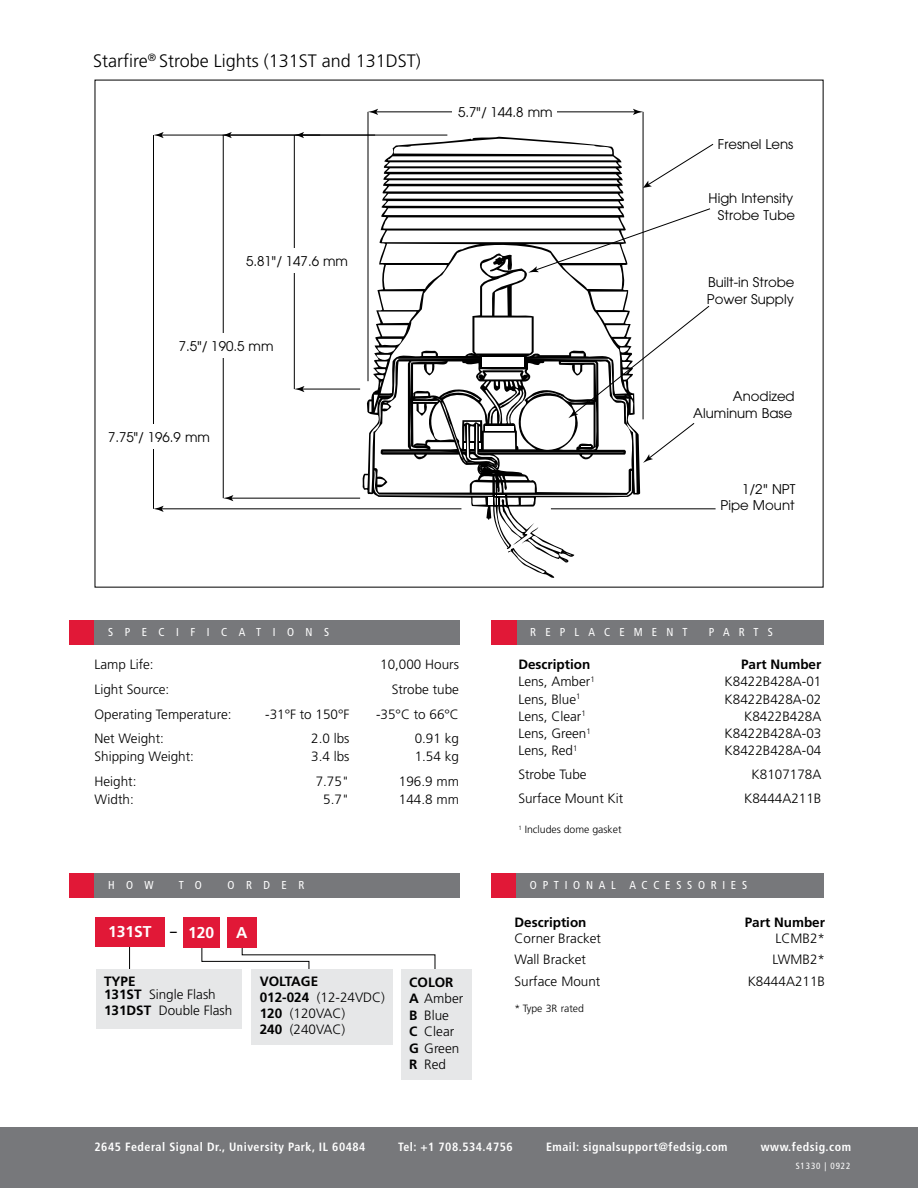
<style>
.page{position:relative;width:918px;height:1188px;background:#fff}
.page>*{position:absolute;margin:0;border:0;box-sizing:border-box;transform-origin:0 0}
.t1{font:300 18px "Frutiger LT Std";color:#000}
.t2{font:700 15.6px "Frutiger LT Std";color:#fff}
.t3{font:300 13.5px/16.5px "Frutiger LT Std";color:#000}
.t4{font:700 13.5px "Frutiger LT Std";color:#000}
.t5{font:13.35px/16.6px "Avant Garde";color:#000;text-align:right}
.t6{font:700 condensed 12px "Frutiger LT Std";letter-spacing:.045em;color:#fff}
.t7{font:condensed 11.55px "Frutiger LT Std";letter-spacing:.8em;color:#fff}
.t8{font:condensed 11.55px "Frutiger LT Std";letter-spacing:.5em;color:#fff}
.t9{font:condensed 11.55px "Frutiger LT Std";letter-spacing:1em;color:#fff}
.t10{font:300 10.5px "Frutiger LT Std";color:#000}
.t11{font:condensed 9px "Frutiger LT Std";letter-spacing:.1em;color:#fff}
.s1{font-weight:700}
</style>
<div class="page">
<div style="left:0;top:1127px;width:918px;height:61px;background:#77787b"></div>
<hr style="left:368px;top:112px;width:1px;height:269px;background:#000">
<hr style="left:643px;top:112px;width:1px;height:307px;background:#000">
<hr style="left:375px;top:111px;width:261px;height:1px;background:#000">
<svg style="left:368px;top:109px;width:10px;height:6px"></svg>
<svg style="left:633px;top:109px;width:10px;height:6px"></svg>
<div style="left:452px;top:107px;width:105px;height:10px;background:#fff"></div>
<hr style="left:301px;top:135px;width:146px;height:1px;background:#000">
<svg style="left:294px;top:132px;width:10px;height:6px"></svg>
<hr style="left:301px;top:389px;width:59px;height:1px;background:#000">
<svg style="left:294px;top:386px;width:10px;height:6px"></svg>
<hr style="left:294px;top:135px;width:1px;height:254px;background:#000">
<div style="left:244px;top:249px;width:105px;height:24px;background:#fff"></div>
<hr style="left:230px;top:498px;width:130px;height:1px;background:#000">
<svg style="left:223px;top:495px;width:10px;height:6px"></svg>
<hr style="left:223px;top:135px;width:1px;height:363px;background:#000">
<div style="left:173px;top:333px;width:105px;height:25px;background:#fff"></div>
<hr style="left:153px;top:135px;width:1px;height:374px;background:#000">
<hr style="left:160px;top:508px;width:301px;height:1px;background:#000">
<svg style="left:153px;top:506px;width:11px;height:6px"></svg>
<svg style="left:364px;top:139px;width:350px;height:439px"></svg>
<hr style="left:551px;top:508px;width:165px;height:1px;background:#000">
<div style="left:106px;top:425px;width:104px;height:24px;background:#fff"></div>
<svg style="left:222px;top:132px;width:10px;height:6px"></svg>
<hr style="left:160px;top:135px;width:160px;height:1px;background:#000">
<svg style="left:153px;top:132px;width:11px;height:6px"></svg>
<div style="left:70px;top:873px;width:25px;height:25px;background:#e11837"></div>
<div style="left:94px;top:873px;width:365px;height:25px;background:#77787b"></div>
<div style="left:70px;top:620px;width:25px;height:25px;background:#e11837"></div>
<div style="left:94px;top:620px;width:366px;height:25px;background:#77787b"></div>
<svg style="left:129px;top:946px;width:1px;height:23px"></svg>
<svg style="left:201px;top:942px;width:235px;height:46px"></svg>
<div style="left:95px;top:917px;width:69px;height:29px;background:#e11837"></div>
<div style="left:183px;top:917px;width:37px;height:30px;background:#e11837"></div>
<div style="left:227px;top:917px;width:29px;height:30px;background:#e11837"></div>
<div style="left:96px;top:969px;width:146px;height:59px;background:#e6e7e8"></div>
<div style="left:251px;top:969px;width:141px;height:76px;background:#e6e7e8"></div>
<div style="left:492px;top:620px;width:25px;height:25px;background:#e11837"></div>
<div style="left:517px;top:620px;width:307px;height:25px;background:#77787b"></div>
<div style="left:491px;top:873px;width:26px;height:25px;background:#e11837"></div>
<div style="left:516px;top:873px;width:308px;height:25px;background:#77787b"></div>
<div style="left:401px;top:969px;width:71px;height:111px;background:#e6e7e8"></div>
<h1 class="t1" style="left:93px;top:51px;width:329px">Starfire<sup>®</sup> Strobe Lights (131ST and 131DST)</h1>
<p class="t5" style="left:458px;top:103px;width:96px">5.7"/ 144.8 mm</p>
<p class="t5" style="left:246px;top:253px;width:103px">5.81"/ 147.6 mm</p>
<p class="t5" style="left:179px;top:338px;width:96px">7.5"/ 190.5 mm</p>
<p class="t5" style="left:108px;top:429px;width:103px">7.75"/ 196.9 mm</p>
<p class="t5" style="left:718px;top:136px;width:77px">Fresnel Lens</p>
<p class="t5" style="left:709px;top:190px;width:88px">High Intensity<br>Strobe Tube</p>
<p class="t5" style="left:707px;top:274px;width:89px;text-align:left">Built-in Strobe<br>Power Supply</p>
<p class="t5" style="left:693px;top:388px;width:103px">Anodized<br>Aluminum Base</p>
<p class="t5" style="left:721px;top:480px;width:76px">1/2" NPT<br>Pipe Mount</p>
<p class="t9" style="left:108px;top:625px;width:222px">SPECIFICATIONS</p>
<p class="t3" style="left:94px;top:657px;width:61px">Lamp Life:</p>
<p class="t3" style="left:380px;top:657px;width:80px">10,000 Hours</p>
<p class="t3" style="left:94px;top:681px;width:76px">Light Source:</p>
<p class="t3" style="left:392px;top:681px;width:69px">Strobe tube</p>
<p class="t3" style="left:94px;top:706px;width:139px">Operating Temperature:</p>
<p class="t3" style="left:265px;top:706px;width:86px">-31°F to 150°F</p>
<p class="t3" style="left:376px;top:706px;width:84px">-35°C to 66°C</p>
<p class="t3" style="left:94px;top:731px;width:71px">Net Weight:</p>
<p class="t3" style="left:311px;top:731px;width:40px">2.0 lbs</p>
<p class="t3" style="left:415px;top:731px;width:46px">0.91 kg</p>
<p class="t3" style="left:94px;top:749px;width:101px">Shipping Weight:</p>
<p class="t3" style="left:311px;top:749px;width:40px">3.4 lbs</p>
<p class="t3" style="left:415px;top:749px;width:46px">1.54 kg</p>
<p class="t3" style="left:94px;top:773px;width:44px">Height:</p>
<p class="t3" style="left:316px;top:773px;width:35px">7.75"</p>
<p class="t3" style="left:399px;top:773px;width:62px">196.9 mm</p>
<p class="t3" style="left:94px;top:791px;width:41px">Width:</p>
<p class="t3" style="left:323px;top:791px;width:28px">5.7"</p>
<p class="t3" style="left:399px;top:791px;width:62px">144.8 mm</p>
<p class="t7" style="left:108px;top:879px;width:47px">HOW</p>
<p class="t7" style="left:179px;top:879px;width:25px">T O</p>
<p class="t7" style="left:228px;top:879px;width:78px">ORDER</p>
<p class="t2" style="left:108px;top:923px;width:45px">131ST</p>
<p class="t2" style="left:188px;top:923px;width:28px">120</p>
<p class="t2" style="left:236px;top:924px;width:13px">A</p>
<p class="t3" style="left:104px;top:974px;width:113px;line-height:13.5px"><span class="s1">TYPE<br>131ST</span> Single Flash</p>
<p class="t3" style="left:104px;top:1002px;width:130px"><span class="s1">131DST</span> Double Flash</p>
<p class="t4" style="left:170px;top:923px;width:8px">–</p>
<p class="t3" style="left:260px;top:973px;width:127px"><span class="s1">VOLTAGE<br>012-024</span> (12-24VDC)<br><span class="s1">120</span> (120VAC)<br><span class="s1">240</span> (240VAC)</p>
<p class="t3" style="left:409px;top:974px;width:55px"><span class="s1">COLOR<br>A</span> Amber<br><span class="s1">B</span> Blue<br><span class="s1">C</span> Clear<br><span class="s1">G</span> Green<br><span class="s1">R</span> Red</p>
<p class="t7" style="left:530px;top:625px;width:159px">REPLACEMENT</p>
<p class="t7" style="left:709px;top:625px;width:66px">PARTS</p>
<p class="t4" style="left:518px;top:656px;width:73px">Description</p>
<p class="t4" style="left:741px;top:656px;width:82px">Part Number</p>
<p class="t3" style="left:518px;top:674px;width:78px">Lens, Amber<sup>1</sup></p>
<p class="t3" style="left:725px;top:674px;width:98px">K8422B428A-01</p>
<p class="t3" style="left:518px;top:691px;width:64px">Lens, Blue<sup>1</sup></p>
<p class="t3" style="left:725px;top:691px;width:98px">K8422B428A-02</p>
<p class="t3" style="left:518px;top:708px;width:69px">Lens, Clear<sup>1</sup></p>
<p class="t3" style="left:744px;top:708px;width:79px">K8422B428A</p>
<p class="t3" style="left:518px;top:726px;width:74px">Lens, Green<sup>1</sup></p>
<p class="t3" style="left:725px;top:726px;width:98px">K8422B428A-03</p>
<p class="t3" style="left:518px;top:743px;width:61px">Lens, Red<sup>1</sup></p>
<p class="t3" style="left:725px;top:743px;width:98px">K8422B428A-04</p>
<p class="t3" style="left:518px;top:767px;width:70px">Strobe Tube</p>
<p class="t3" style="left:752px;top:767px;width:71px">K8107178A</p>
<p class="t3" style="left:518px;top:791px;width:107px">Surface Mount Kit</p>
<p class="t3" style="left:744px;top:791px;width:79px">K8444A211B</p>
<p class="t10" style="left:518px;top:824px;width:105px"><sup>1</sup> Includes dome gasket</p>
<p class="t8" style="left:530px;top:879px;width:219px">OPTIONAL ACCESSORIES</p>
<p class="t4" style="left:515px;top:914px;width:73px">Description</p>
<p class="t4" style="left:745px;top:914px;width:82px">Part Number</p>
<p class="t3" style="left:515px;top:931px;width:88px">Corner Bracket</p>
<p class="t3" style="left:776px;top:931px;width:51px">LCMB2*</p>
<p class="t3" style="left:515px;top:951px;width:73px">Wall Bracket</p>
<p class="t3" style="left:773px;top:951px;width:54px">LWMB2*</p>
<p class="t3" style="left:515px;top:974px;width:87px">Surface Mount</p>
<p class="t3" style="left:748px;top:974px;width:79px">K8444A211B</p>
<p class="t10" style="left:515px;top:1003px;width:71px">* Type 3R rated</p>
<p class="t6" style="left:94px;top:1139px;width:273px">2645 Federal Signal Dr., University Park, IL 60484</p>
<p class="t6" style="left:398px;top:1139px;width:116px">Tel: +1 708.534.4756</p>
<p class="t6" style="left:546px;top:1139px;width:183px">Email: signalsupport@fedsig.com</p>
<p class="t6" style="left:761px;top:1139px;width:92px">www.fedsig.com</p>
<p class="t11" style="left:796px;top:1161px;width:56px">S1330 | 0922</p>
</div>
